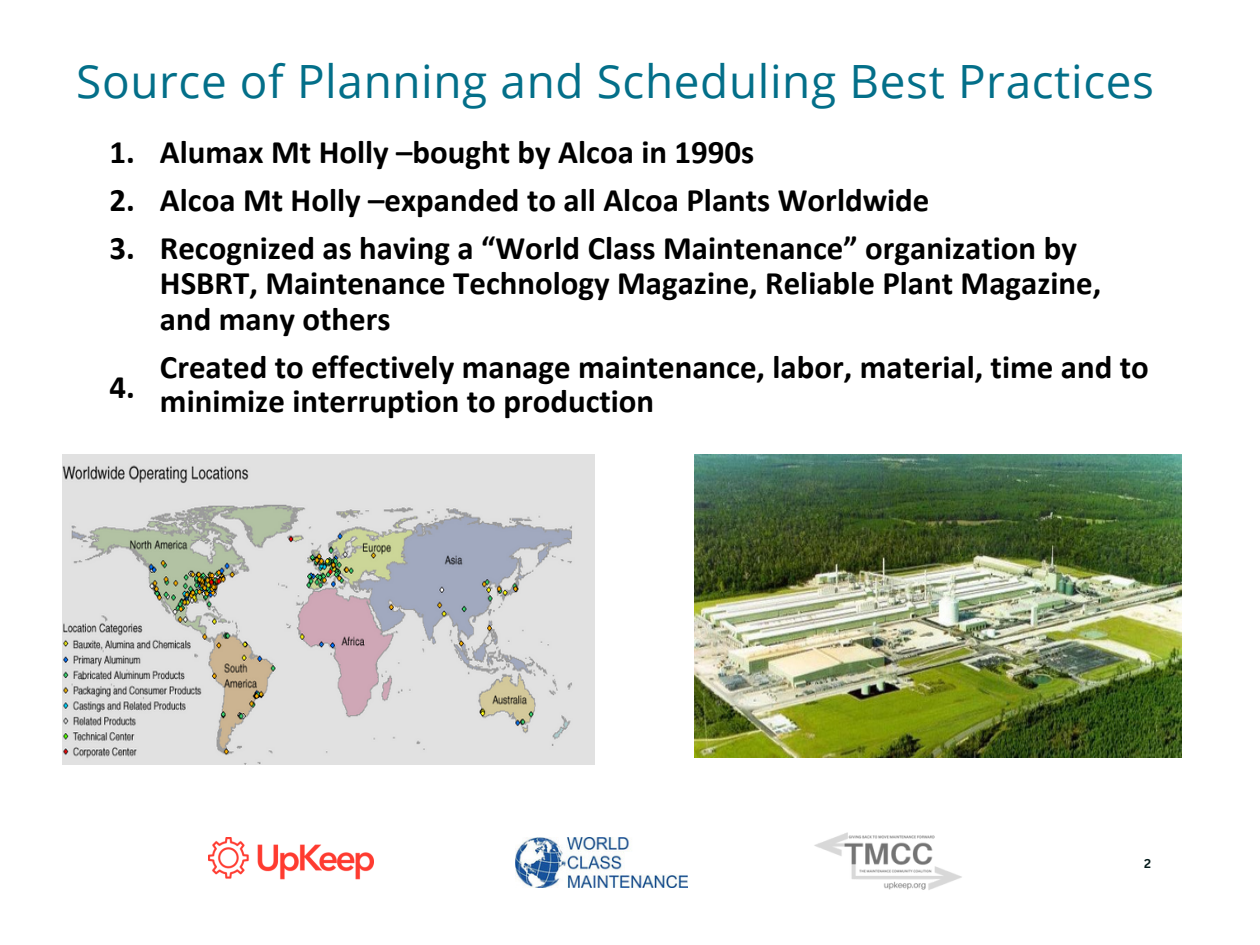
<style>
.page{position:relative;width:1260px;height:945px;background:#fff}
.page>*{position:absolute;margin:0;border:0;box-sizing:border-box;transform-origin:0 0}
.t1{font:45.85px "Open Sans";letter-spacing:.015em;color:#036f89}
.t2{font:700 32.9px/47.9px "Calibri";color:#000}
.t3{font:700 12.42px "Canva Sans";color:#051b1b}
</style>
<div class="page">
<img style="left:694px;top:455px;width:487px;height:303px">
<img style="left:63px;top:455px;width:531px;height:310px">
<img style="left:209px;top:838px;width:165px;height:42px">
<img style="left:515px;top:837px;width:172px;height:50px">
<img style="left:814px;top:832px;width:148px;height:58px">
<h1 class="t1" style="left:76px;top:49px;width:1079px">Source of Planning and Scheduling Best Practices</h1>
<p class="t2" style="left:109px;top:131px;width:27px;text-align:justify">1.<br>2.<br>3.</p>
<p class="t2" style="left:160px;top:131px;width:918px">Alumax Mt Holly –bought by Alcoa in 1990s<br>Alcoa Mt Holly –expanded to all Alcoa Plants Worldwide<br>Recognized as having a “World Class Maintenance” organization by</p>
<p class="t2" style="left:160px;top:268px;width:943px;line-height:35.7px">HSBRT, Maintenance Technology Magazine, Reliable Plant Magazine, and many others</p>
<p class="t2" style="left:160px;top:352px;width:990px;line-height:34.5px">Created to effectively manage maintenance, labor, material, time and to minimize interruption to production</p>
<p class="t2" style="left:109px;top:366px;width:27px">4.</p>
<p class="t3" style="left:1144px;top:855px;width:8px">2</p>
</div>
